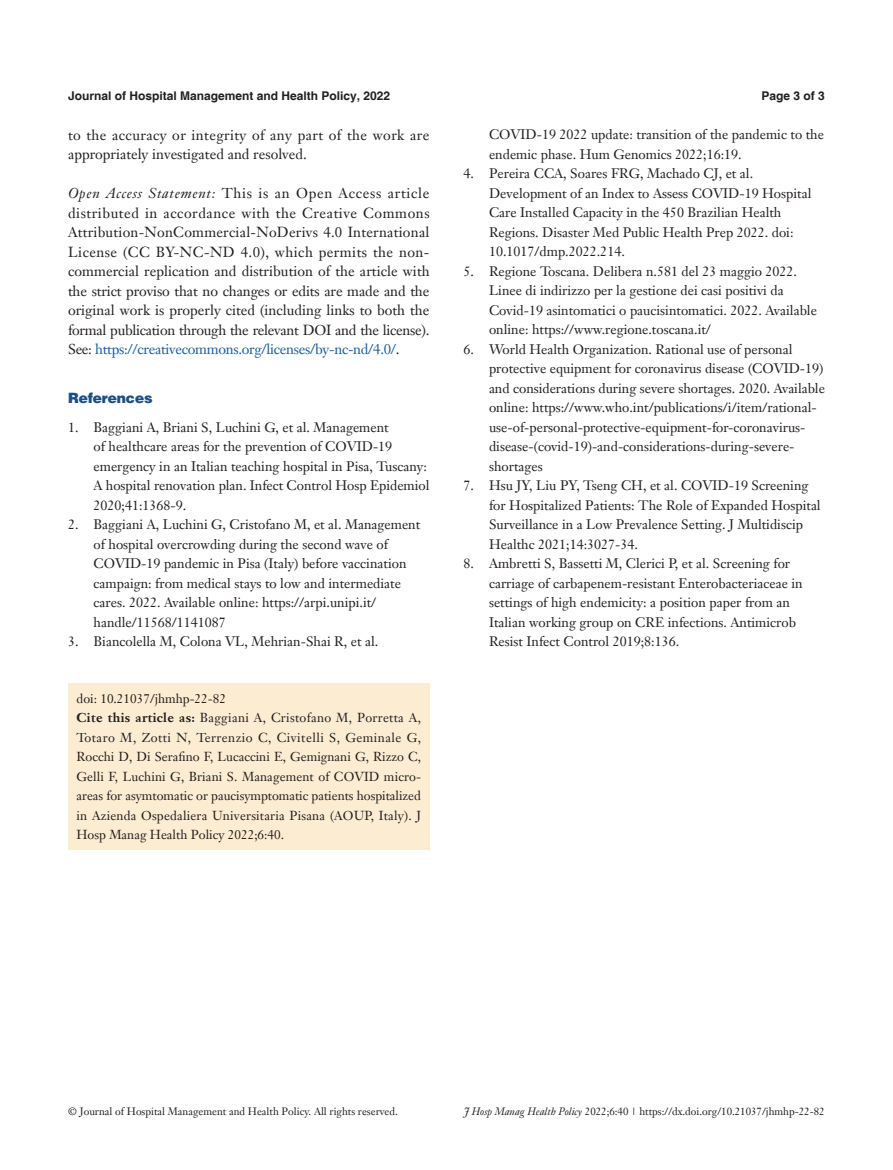
<style>
.page{position:relative;width:893px;height:1170px;background:#fff}
.page>*{position:absolute;margin:0;border:0;box-sizing:border-box;transform-origin:0 0}
.t1{font:14.25px/19.5px "Janson Text LT";color:#231f20;text-align:justify}
.t2{font:14.25px/19.5px "Janson Text LT";letter-spacing:.025em;color:#231f20}
.t3{font:900 14.25px "Helvetica";color:#1c5085}
.t4{font:13.5px/19.5px "Janson Text LT";color:#231f20}
.t5{font:12.75px/19.5px "Janson Text LT";letter-spacing:.005em;color:#231f20}
.t6{font:700 12px "Helvetica";color:#231f20}
.t7{font:10.5px "Janson Text LT";color:#231f20}
.s1{font-style:italic}
.s2{color:#175d9e}
.s3{font-weight:700}
</style>
<div class="page">
<div style="left:68px;top:683px;width:361px;height:166px;background:#fcedd2"></div>
<p class="t6" style="left:68px;top:88px;width:324px">Journal of Hospital Management and Health Policy, 2022</p>
<p class="t6" style="left:762px;top:88px;width:65px">Page 3 of 3</p>
<p class="t2" style="left:68px;top:125px;width:363px">to the accuracy or integrity of any part of the work are appropriately investigated and resolved.</p>
<p class="t1" style="left:68px;top:183px;width:363px"><span class="s1">Open Access Statement:</span> This is an Open Access article distributed in accordance with the Creative Commons Attribution-NonCommercial-NoDerivs 4.0 International License (CC BY-NC-ND 4.0), which permits the non&shy;commercial replication and distribution of the article with the strict proviso that no changes or edits are made and the original work is properly cited (including links to both the formal publication through the relevant DOI and the license).<br>See: <span class="s2">https://creativecommons.org/licenses/by-nc-nd/4.0/</span>.</p>
<p class="t3" style="left:68px;top:389px;width:86px">References</p>
<p class="t4" style="left:94px;top:417px;width:337px;text-indent:-26px">1. Baggiani A, Briani S, Luchini G, et al. Management<br>of healthcare areas for the prevention of COVID-19 emergency in an Italian teaching hospital in Pisa, Tuscany:<br>A hospital renovation plan. Infect Control Hosp Epidemiol 2020;41:1368-9.</p>
<p class="t4" style="left:94px;top:515px;width:328px;text-indent:-26px">2. Baggiani A, Luchini G, Cristofano M, et al. Management of hospital overcrowding during the second wave of COVID-19 pandemic in Pisa (Italy) before vaccination campaign: from medical stays to low and intermediate cares. 2022. Available online: https://arpi.unipi.it/ handle/11568/1141087</p>
<p class="t4" style="left:68px;top:632px;width:312px">3. Biancolella M, Colona VL, Mehrian-Shai R, et al.</p>
<p class="t5" style="left:77px;top:688px;width:346px">doi: 10.21037/jhmhp-22-82<br><span class="s3">Cite this article as:</span> Baggiani A, Cristofano M, Porretta A, Totaro M, Zotti N, Terrenzio C, Civitelli S, Geminale G, Rocchi D, Di Serafino F, Lucaccini E, Gemignani G, Rizzo C, Gelli F, Luchini G, Briani S. Management of COVID micro&shy;areas for asymtomatic or paucisymptomatic patients hospitalized in Azienda Ospedaliera Universitaria Pisana (AOUP, Italy). J Hosp Manag Health Policy 2022;6:40.</p>
<p class="t4" style="left:489px;top:125px;width:336px">COVID-19 2022 update: transition of the pandemic to the endemic phase. Hum Genomics 2022;16:19.</p>
<p class="t4" style="left:489px;top:164px;width:324px;text-indent:-26px">4. Pereira CCA, Soares FRG, Machado CJ, et al.<br>Development of an Index to Assess COVID-19 Hospital Care Installed Capacity in the 450 Brazilian Health Regions. Disaster Med Public Health Prep 2022. doi:<br>10.1017/dmp.2022.214.</p>
<p class="t4" style="left:489px;top:261px;width:329px;text-indent:-26px">5. Regione Toscana. Delibera n.581 del 23 maggio 2022.<br>Linee di indirizzo per la gestione dei casi positivi da Covid-19 asintomatici o paucisintomatici. 2022. Available online: https://www.regione.toscana.it/</p>
<p class="t4" style="left:489px;top:339px;width:337px;text-indent:-26px">6. World Health Organization. Rational use of personal protective equipment for coronavirus disease (COVID-19) and considerations during severe shortages. 2020. Available online: https://www.who.int/publications/i/item/rational&shy;use-of-personal-protective-equipment-for-coronavirus&shy;disease-(covid-19)-and-considerations-during-severe&shy;shortages</p>
<p class="t4" style="left:489px;top:475px;width:333px;text-indent:-26px">7. Hsu JY, Liu PY, Tseng CH, et al. COVID-19 Screening for Hospitalized Patients: The Role of Expanded Hospital Surveillance in a Low Prevalence Setting. J Multidiscip Healthc 2021;14:3027-34.</p>
<p class="t4" style="left:489px;top:553px;width:315px;text-indent:-26px">8. Ambretti S, Bassetti M, Clerici P, et al. Screening for carriage of carbapenem-resistant Enterobacteriaceae in settings of high endemicity: a position paper from an Italian working group on CRE infections. Antimicrob Resist Infect Control 2019;8:136.</p>
<p class="t7" style="left:68px;top:1104px;width:331px">© Journal of Hospital Management and Health Policy. All rights reserved.</p>
<p class="t7" style="left:464px;top:1104px;width:362px"><span class="s1">J Hosp Manag Health Policy</span> 2022;6:40 | https://dx.doi.org/10.21037/jhmhp-22-82</p>
</div>
